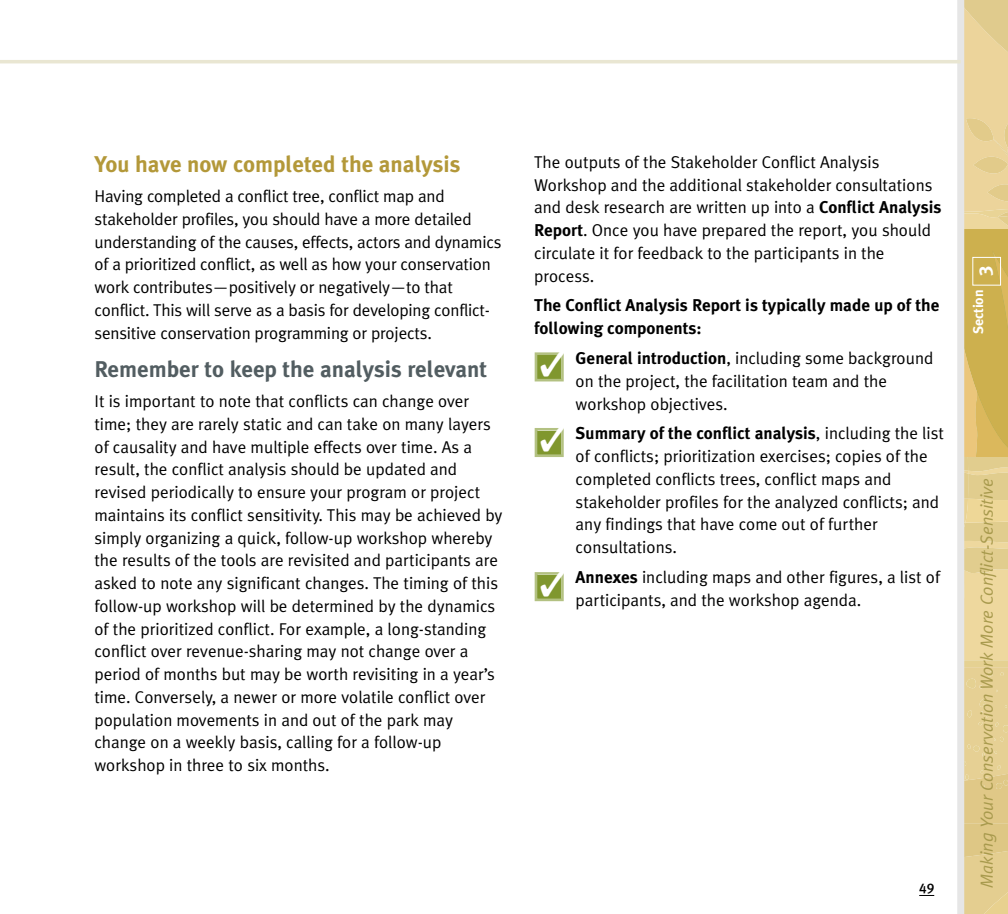
<style>
.page{position:relative;width:1008px;height:914px;background:#fff}
.page>*{position:absolute;margin:0;border:0;box-sizing:border-box;transform-origin:0 0}
.t1{font:700 22.75px "Meta Plus";color:#525d61}
.t2{font:700 22.75px "Meta Plus";color:#b39839}
.t3{font:19.25px "Meta Plus Bold Caps";color:#fff}
.t4{font:italic 17.5px "Meta Plus Normal";color:#a89a4d}
.t5{font:17.15px/22.8px "Meta Plus Normal";color:#000}
.t6{font:700 17.15px/22.8px "Meta Plus";color:#000}
.t7{font:700 14px "Meta Plus";color:#fff}
.t8{font:14px "Meta Plus Medium Caps";color:#000}
.s1{font-family:"Meta Plus";font-weight:700}
.s2{font-family:"Meta Plus Normal";font-weight:400}
</style>
<div class="page">
<svg style="left:964px;top:0;width:44px;height:914px;background:#e1ca86"></svg>
<div style="left:957px;top:0;width:7px;height:914px;background:#e6e6e6"></div>
<hr style="left:0;top:60px;width:961px;height:3px;background:#e9e6d2">
<div style="left:972px;top:257px;width:29px;height:28px;border:1px solid #fff"></div>
<svg style="left:919px;top:895px;width:15px;height:1px"></svg>
<div style="left:537px;top:355px;width:24px;height:24px;background:#80972e"></div>
<div style="left:535px;top:352px;width:29px;height:29px;border:3px solid #b3c182"></div>
<div style="left:537px;top:430px;width:24px;height:24px;background:#80972e"></div>
<div style="left:535px;top:428px;width:29px;height:29px;border:3px solid #b3c182"></div>
<div style="left:537px;top:574px;width:24px;height:24px;background:#80972e"></div>
<div style="left:535px;top:572px;width:29px;height:29px;border:3px solid #b3c182"></div>
<svg style="left:541px;top:352px;width:23px;height:100px"></svg>
<svg style="left:541px;top:572px;width:23px;height:24px"></svg>
<h1 class="t2" style="left:94px;top:151px;width:368px">You have now completed the analysis</h1>
<p class="t5" style="left:94px;top:185px;width:409px">Having completed a conflict tree, conflict map and stakeholder profiles, you should have a more detailed understanding of the causes, effects, actors and dynamics of a prioritized conflict, as well as how your conservation work contributes—positively or negatively—to that conflict. This will serve as a basis for developing conflict&shy;sensitive conservation programming or projects.</p>
<h1 class="t1" style="left:94px;top:356px;width:394px">Remember to keep the analysis relevant</h1>
<p class="t5" style="left:94px;top:389px;width:410px">It is important to note that conflicts can change over time; they are rarely static and can take on many layers of causality and have multiple effects over time. As a result, the conflict analysis should be updated and revised periodically to ensure your program or project maintains its conflict sensitivity. This may be achieved by simply organizing a quick, follow-up workshop whereby the results of the tools are revisited and participants are asked to note any significant changes. The timing of this follow-up workshop will be determined by the dynamics of the prioritized conflict. For example, a long-standing conflict over revenue-sharing may not change over a period of months but may be worth revisiting in a year’s time. Conversely, a newer or more volatile conflict over population movements in and out of the park may change on a weekly basis, calling for a follow-up workshop in three to six months.</p>
<p class="t5" style="left:534px;top:150px;width:409px">The outputs of the Stakeholder Conflict Analysis Workshop and the additional stakeholder consultations and desk research are written up into a <span class="s1">Conflict Analysis Report</span>. Once you have prepared the report, you should circulate it for feedback to the participants in the process.</p>
<p class="t6" style="left:534px;top:294px;width:407px">The Conflict Analysis Report is typically made up of the following components:</p>
<p class="t5" style="left:576px;top:347px;width:359px"><span class="s1">General introduction</span>, including some background on the project, the facilitation team and the workshop objectives.</p>
<p class="t6" style="left:576px;top:422px;width:370px">Summary of the conflict analysis<span class="s2">, including the list</span></p>
<p class="t5" style="left:576px;top:445px;width:365px">of conflicts; prioritization exercises; copies of the completed conflicts trees, conflict maps and stakeholder profiles for the analyzed conflicts; and any findings that have come out of further consultations.</p>
<p class="t5" style="left:576px;top:565px;width:366px"><span class="s1">Annexes</span> including maps and other figures, a list of participants, and the workshop agenda.</p>
<p class="t8" style="left:919px;top:880px;width:17px">49</p>
<p class="t3" style="left:974px;top:276px;width:12px;rotate:-90deg">3</p>
<p class="t7" style="left:970px;top:334px;width:46px;rotate:-90deg">Section</p>
<p class="t4" style="left:976px;top:887px;width:411px;rotate:-90deg">Making Your Conservation Work More Conflict-Sensitive</p>
</div>
